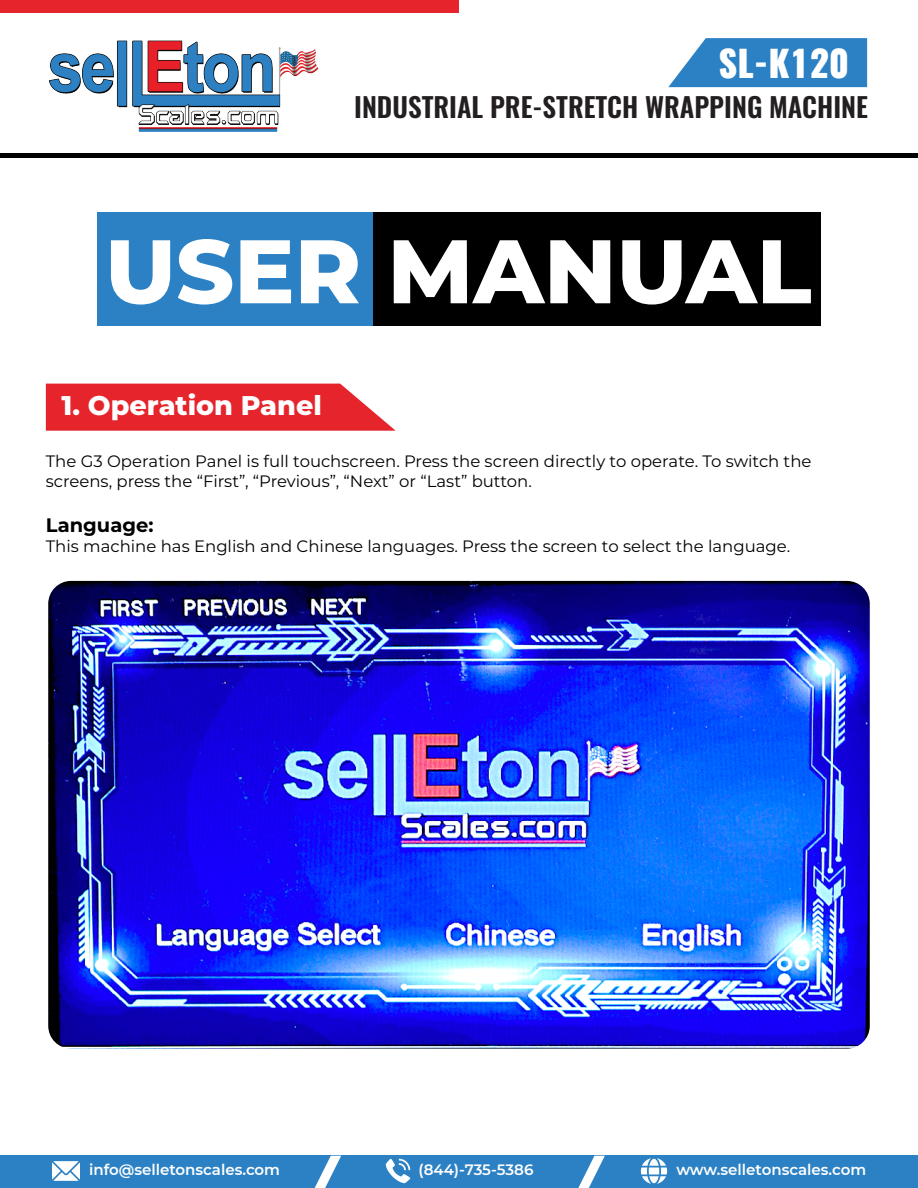
<style>
.page{position:relative;width:918px;height:1188px;background:#fff}
.page>*{position:absolute;margin:0;border:0;box-sizing:border-box;transform-origin:0 0}
.t1{font:800 90px "Montserrat";color:#fff}
.t2{font:800 36px "Oswald";color:#fff}
.t3{font:600 27px "Oswald";color:#231f20}
.t4{font:800 27px "Montserrat";color:#fff}
.t5{font:700 19.5px "Montserrat";color:#000}
.t6{font:16.5px/19.8px "Montserrat";color:#000}
.t7{font:600 15px "Montserrat";color:#fff}
</style>
<div class="page">
<svg style="left:46px;top:384px;width:350px;height:47px;background:#e8363d"></svg>
<img style="left:49px;top:40px;width:270px;height:92px">
<div style="left:0;top:0;width:459px;height:13px;background:#e6242c"></div>
<hr style="left:0;top:154px;width:918px;height:4px;background:#000">
<svg style="left:668px;top:38px;width:199px;height:49px;background:#3f8dc9"></svg>
<img style="left:48px;top:581px;width:822px;height:468px">
<div style="left:0;top:1156px;width:918px;height:32px;background:#2b81c4"></div>
<img style="left:52px;top:1161px;width:27px;height:20px">
<img style="left:385px;top:1158px;width:26px;height:26px">
<img style="left:641px;top:1158px;width:27px;height:26px">
<svg style="left:578px;top:1156px;width:27px;height:32px"></svg>
<svg style="left:315px;top:1156px;width:26px;height:32px"></svg>
<div style="left:97px;top:212px;width:276px;height:114px;background:#2b81c4"></div>
<div style="left:373px;top:212px;width:448px;height:114px;background:#000"></div>
<h2 class="t2" style="left:719px;top:38px;width:132px">SL-K120</h2>
<h3 class="t3" style="left:354px;top:83px;width:515px">INDUSTRIAL PRE-STRETCH WRAPPING MACHINE</h3>
<h1 class="t1" style="left:105px;top:205px;width:708px">USER MANUAL</h1>
<h3 class="t4" style="left:62px;top:385px;width:262px">1. Operation Panel</h3>
<p class="t6" style="left:46px;top:451px;width:767px">The G3 Operation Panel is full touchscreen. Press the screen directly to operate. To switch the screens, press the “First”, “Previous”, “Next” or “Last” button.</p>
<p class="t5" style="left:46px;top:511px;width:109px">Language:</p>
<p class="t6" style="left:46px;top:535px;width:746px">This machine has English and Chinese languages. Press the screen to select the language.</p>
<p class="t7" style="left:89px;top:1159px;width:192px">info@selletonscales.com</p>
<p class="t7" style="left:419px;top:1159px;width:116px">(844)-735-5386</p>
<p class="t7" style="left:676px;top:1159px;width:191px">www.selletonscales.com</p>
</div>
